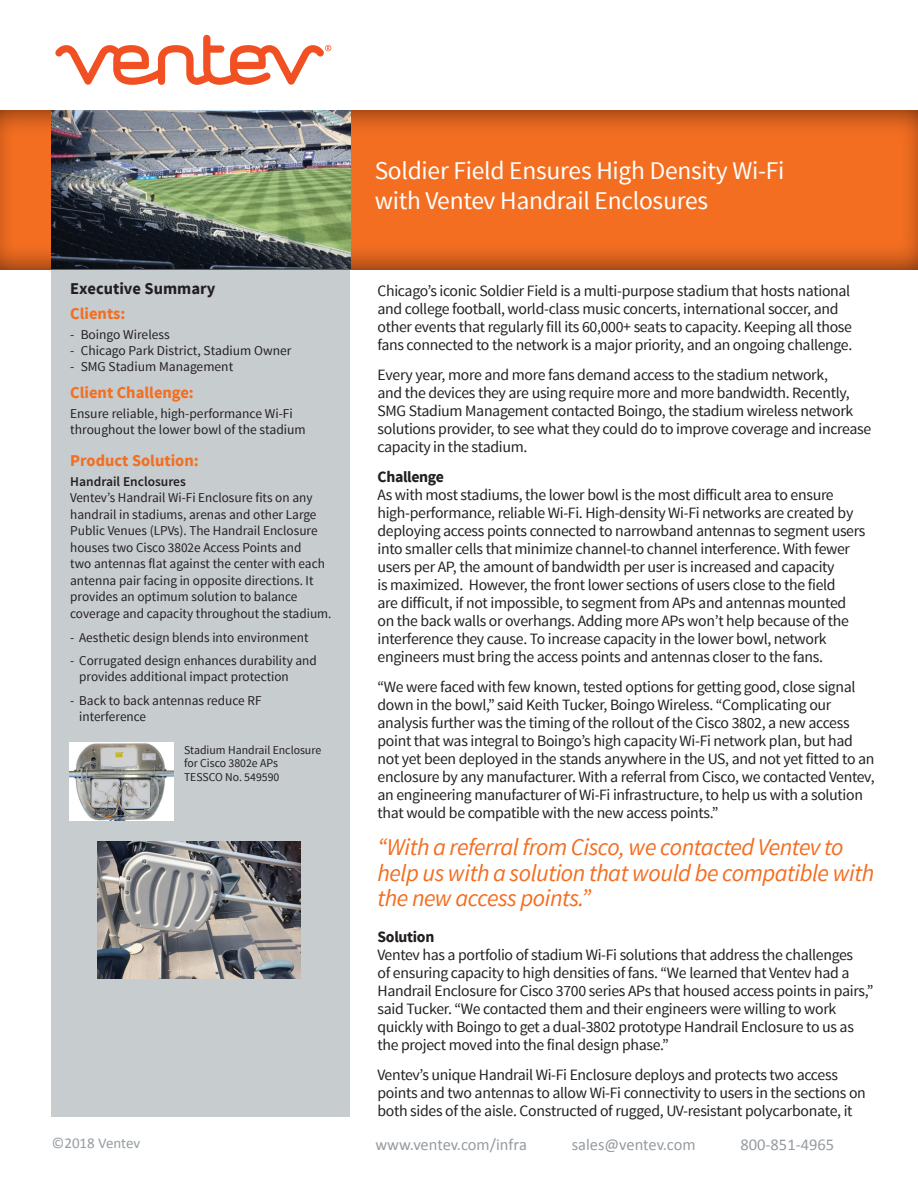
<style>
.page{position:relative;width:918px;height:1188px;background:#fff}
.page>*{position:absolute;margin:0;border:0;box-sizing:border-box;transform-origin:0 0}
.t1{font:25.5px/30px "Source Sans Pro";letter-spacing:-.01em;color:#fff}
.t2{font:italic 24px/25.5px "Source Sans Pro";letter-spacing:-.02em;color:#f36e21}
.t3{font:16.5px "Calibri";color:#959ca1}
.t4{font:700 16.5px "Source Sans Pro";color:#f36e21}
.t5{font:700 16.5px "Source Sans Pro";color:#231f20}
.t6{font:15.75px/18px "Source Sans Pro";letter-spacing:-.02em;color:#231f20}
.t7{font:700 15.75px "Source Sans Pro";letter-spacing:-.02em;color:#231f20}
.t8{font:15px "Calibri";letter-spacing:-.005em;color:#959ca1}
.t9{font:13.5px/16.5px "Source Sans Pro";color:#231f20}
.t10{font:600 13.5px "Source Sans Pro";color:#231f20}
.t11{font:12px/13.5px "Source Sans Pro";color:#231f20}
</style>
<div class="page">
<div style="left:51px;top:187px;width:298px;height:930px;background:#c7cccf"></div>
<div style="left:0;top:103px;width:918px;height:169px;background:#231f20;opacity:.75"></div>
<svg style="left:55px;top:35px;width:276px;height:50px"></svg>
<img style="left:98px;top:841px;width:202px;height:138px">
<img style="left:69px;top:742px;width:104px;height:78px">
<img style="left:52px;top:110px;width:299px;height:159px">
<p class="t5" style="left:70px;top:281px;width:147px">Executive Summary</p>
<p class="t4" style="left:70px;top:307px;width:57px">Clients:</p>
<p class="t9" style="left:70px;top:327px;width:101px">- Boingo Wireless</p>
<p class="t9" style="left:70px;top:343px;width:223px">- Chicago Park District, Stadium Owner</p>
<p class="t9" style="left:70px;top:359px;width:165px">- SMG Stadium Management</p>
<p class="t4" style="left:70px;top:386px;width:125px">Client Challenge:</p>
<p class="t9" style="left:70px;top:406px;width:237px">Ensure reliable, high-performance Wi-Fi throughout the lower bowl of the stadium</p>
<p class="t4" style="left:70px;top:454px;width:130px">Product Solution:</p>
<p class="t10" style="left:70px;top:473px;width:117px">Handrail Enclosures</p>
<p class="t9" style="left:70px;top:490px;width:263px">Ventev’s Handrail Wi-Fi Enclosure fits on any handrail in stadiums, arenas and other Large Public Venues (LPVs). The Handrail Enclosure houses two Cisco 3802e Access Points and<br>two antennas flat against the center with each antenna pair facing in opposite directions. It provides an optimum solution to balance coverage and capacity throughout the stadium.</p>
<p class="t9" style="left:70px;top:630px;width:240px">- Aesthetic design blends into environment</p>
<p class="t9" style="left:79px;top:653px;width:239px;text-indent:-9px">- Corrugated design enhances durability and provides additional impact protection</p>
<p class="t9" style="left:79px;top:693px;width:184px;text-indent:-9px">- Back to back antennas reduce RF interference</p>
<p class="t11" style="left:184px;top:744px;width:139px">Stadium Handrail Enclosure for Cisco 3802e APs<br>TESSCO No. 549590</p>
<h1 class="t1" style="left:375px;top:158px;width:411px">Soldier Field Ensures High Density Wi-Fi with Ventev Handrail Enclosures</h1>
<p class="t6" style="left:378px;top:283px;width:476px">Chicago’s iconic Soldier Field is a multi-purpose stadium that hosts national and college football, world-class music concerts, international soccer, and other events that regularly fill its 60,000+ seats to capacity. Keeping all those fans connected to the network is a major priority, and an ongoing challenge.</p>
<p class="t6" style="left:378px;top:367px;width:495px">Every year, more and more fans demand access to the stadium network,<br>and the devices they are using require more and more bandwidth. Recently, SMG Stadium Management contacted Boingo, the stadium wireless network solutions provider, to see what they could do to improve coverage and increase capacity in the stadium.</p>
<p class="t7" style="left:378px;top:470px;width:68px">Challenge</p>
<p class="t6" style="left:378px;top:487px;width:489px">As with most stadiums, the lower bowl is the most difficult area to ensure high-performance, reliable Wi-Fi. High-density Wi-Fi networks are created by deploying access points connected to narrowband antennas to segment users into smaller cells that minimize channel-to channel interference. With fewer users per AP, the amount of bandwidth per user is increased and capacity<br>is maximized. However, the front lower sections of users close to the field<br>are difficult, if not impossible, to segment from APs and antennas mounted on the back walls or overhangs. Adding more APs won’t help because of the interference they cause. To increase capacity in the lower bowl, network engineers must bring the access points and antennas closer to the fans.</p>
<p class="t6" style="left:378px;top:679px;width:499px">“We were faced with few known, tested options for getting good, close signal down in the bowl,” said Keith Tucker, Boingo Wireless. “Complicating our analysis further was the timing of the rollout of the Cisco 3802, a new access point that was integral to Boingo’s high capacity Wi-Fi network plan, but had not yet been deployed in the stands anywhere in the US, and not yet fitted to an enclosure by any manufacturer. With a referral from Cisco, we contacted Ventev, an engineering manufacturer of Wi-Fi infrastructure, to help us with a solution that would be compatible with the new access points.”</p>
<h2 class="t2" style="left:378px;top:836px;width:498px">“With a referral from Cisco, we contacted Ventev to help us with a solution that would be compatible with the new access points.”</h2>
<p class="t7" style="left:378px;top:930px;width:58px">Solution</p>
<p class="t6" style="left:378px;top:947px;width:497px">Ventev has a portfolio of stadium Wi-Fi solutions that address the challenges<br>of ensuring capacity to high densities of fans. “We learned that Ventev had a Handrail Enclosure for Cisco 3700 series APs that housed access points in pairs,” said Tucker. “We contacted them and their engineers were willing to work quickly with Boingo to get a dual-3802 prototype Handrail Enclosure to us as the project moved into the final design phase.”</p>
<p class="t6" style="left:378px;top:1067px;width:490px">Ventev’s unique Handrail Wi-Fi Enclosure deploys and protects two access points and two antennas to allow Wi-Fi connectivity to users in the sections on both sides of the aisle. Constructed of rugged, UV-resistant polycarbonate, it</p>
<p class="t8" style="left:52px;top:1134px;width:90px">©2018 Ventev</p>
<p class="t3" style="left:375px;top:1134px;width:153px">www.ventev.com/infra</p>
<p class="t3" style="left:572px;top:1134px;width:126px">sales@ventev.com</p>
<p class="t3" style="left:740px;top:1134px;width:95px">800-851-4965</p>
</div>
